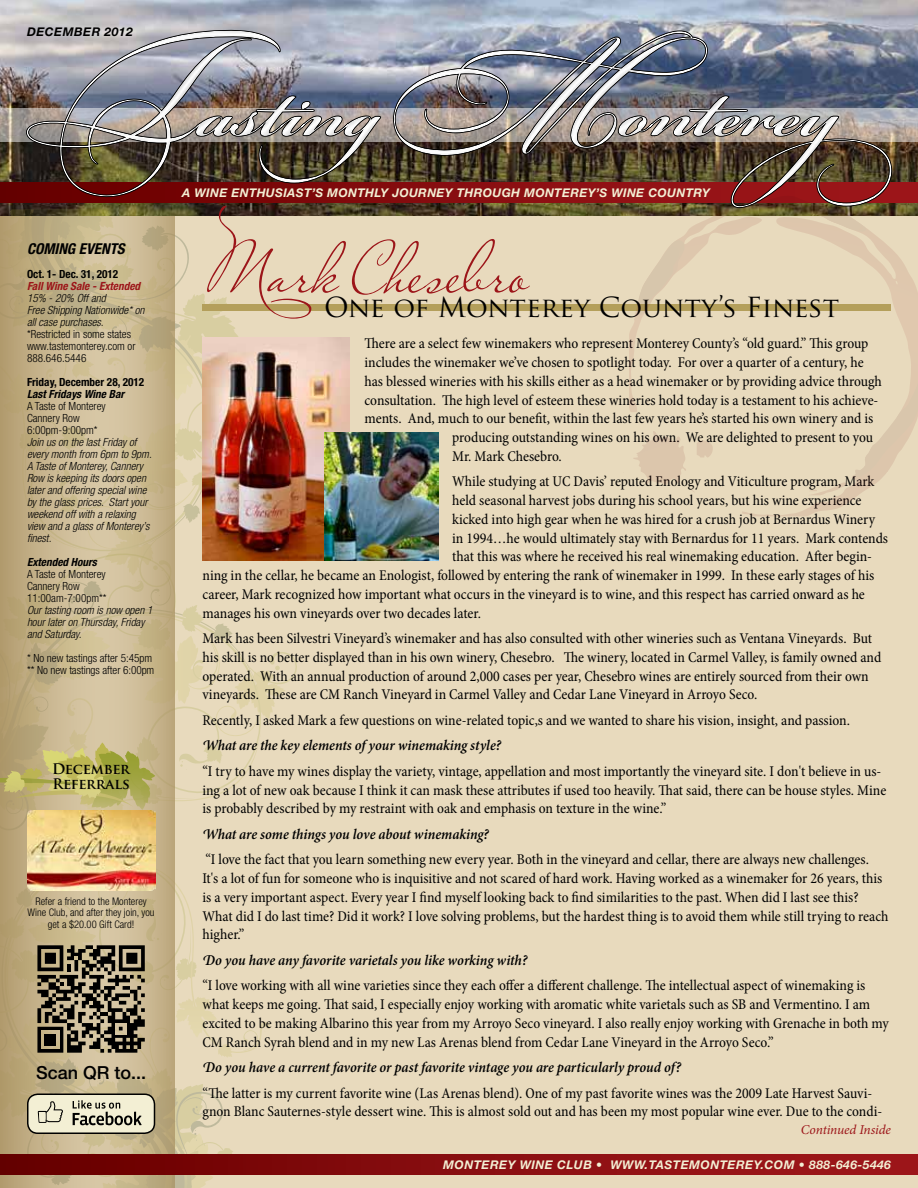
<style>
.page{position:relative;width:918px;height:1188px;background:#e8dabd}
.page>*{position:absolute;margin:0;border:0;box-sizing:border-box;transform-origin:0 0}
.t1{font:72px "Miss Le Gatees";color:#9c1519}
.t2{font:27px "Trajan Pro";color:#000}
.t3{font:500 18px "Helvetica Neue LT Std";color:#000}
.t4{font:condensed 15px/18.8px "Minion Pro";letter-spacing:-.005em;color:#000}
.t5{font:italic 600 condensed 15px "Minion Pro";letter-spacing:-.005em;color:#000}
.t6{font:italic 700 condensed 15px "Helvetica Neue LT Std";color:#000}
.t7{font:700 14.25px/15px "Trajan Pro";letter-spacing:-.01em;color:#000}
.t8{font:italic 13.5px "Minion Pro";letter-spacing:-.01em;color:#9c1519}
.t9{font:italic 700 12px "Helvetica Neue LT Std";letter-spacing:.03em;color:#f3efd4}
.t10{font:italic 700 12px "Helvetica Neue LT Std";letter-spacing:.04em;color:#000}
.t11{font:italic 300 condensed 11.25px/12px "Helvetica Neue LT Std";color:#000}
.t12{font:300 condensed 11.25px/12px "Helvetica Neue LT Std";color:#000}
.t13{font:700 condensed 11.25px "Helvetica Neue LT Std";color:#000}
.t14{font:italic 700 condensed 11.25px "Helvetica Neue LT Std";color:#9c1519}
.t15{font:italic 700 condensed 11.25px "Helvetica Neue LT Std";letter-spacing:-.02em;color:#000}
.t16{font:italic 700 condensed 11.25px "Helvetica Neue LT Std";color:#000}
.t17{font:300 condensed 10.5px/11.2px "Helvetica Neue LT Std";color:#000;text-align:center}
</style>
<div class="page">
<img style="left:0;top:0;width:918px;height:216px">
<svg style="left:0;top:108px;width:918px;height:34px;background:#ada6a0"></svg>
<svg style="left:0;top:182px;width:918px;height:20px"></svg>
<svg style="left:297px;top:1154px;width:621px;height:20px;background:#8f1013"></svg>
<div style="left:26px;top:30px;width:866px;height:178px;background:#000;opacity:.5"></div>
<div style="left:202px;top:304px;width:689px;height:6px;background:#b49f5b"></div>
<svg style="left:0;top:209px;width:297px;height:979px"></svg>
<img style="left:202px;top:338px;width:147px;height:222px">
<img style="left:325px;top:432px;width:114px;height:128px">
<svg style="left:742px;top:495px;width:116px;height:20px"></svg>
<svg style="left:623px;top:196px;width:295px;height:299px"></svg>
<p class="t10" style="left:27px;top:24px;width:20px">DECEM</p>
<p class="t10" style="left:74px;top:24px;width:60px">BER 2012</p>
<p class="t6" style="left:27px;top:239px;width:99px">Coming Events</p>
<p class="t13" style="left:27px;top:267px;width:93px">Oct. 1- Dec. 31, 2012</p>
<p class="t14" style="left:27px;top:279px;width:116px">Fall Wine Sale - Extended</p>
<p class="t11" style="left:27px;top:292px;width:119px">15% - 20% Off and<br>Free Shipping Nationwide* on all case purchases.</p>
<p class="t12" style="left:27px;top:328px;width:110px">*Restricted in some states www.tastemonterey.com or<br>888.646.5446</p>
<p class="t13" style="left:27px;top:375px;width:119px">Friday, December 28, 2012</p>
<p class="t15" style="left:27px;top:387px;width:100px">Last Fridays Wine Bar</p>
<p class="t12" style="left:27px;top:400px;width:80px">A Taste of Monterey<br>Cannery Row<br>6:00pm-9:00pm*</p>
<p class="t11" style="left:27px;top:436px;width:126px">Join us on the last Friday of every month from 6pm to 9pm.<br>A Taste of Monterey, Cannery<br>Row is keeping its doors open later and offering special wine by the glass prices. Start your weekend off with a relaxing view and a glass of Monterey’s finest.</p>
<p class="t16" style="left:27px;top:555px;width:72px">Extended Hours</p>
<p class="t12" style="left:27px;top:568px;width:81px">A Taste of Monterey<br>Cannery Row<br>11:00am-7:00pm**</p>
<p class="t11" style="left:27px;top:604px;width:127px">Our tasting room is now open 1 hour later on Thursday, Friday and Saturday.</p>
<p class="t12" style="left:27px;top:652px;width:129px">* No new tastings after 5:45pm ** No new tastings after 6:00pm</p>
<p class="t7" style="left:52px;top:761px;width:79px">December<br>Referrals</p>
<p class="t17" style="left:28px;top:896px;width:129px">Refer a friend to the Monterey<br>Wine Club, and after they join, you get a $20.00 Gift Card!</p>
<p class="t3" style="left:36px;top:1062px;width:112px">Scan QR to...</p>
<p class="t9" style="left:182px;top:185px;width:529px">A WINE ENTHUSIAST’S MONTHLY JOURNEY THROUGH MONTEREY’S WINE COUNTRY</p>
<h1 class="t1" style="left:202px;top:224px;width:328px">Mark Chesebro</h1>
<h2 class="t2" style="left:324px;top:290px;width:517px">One of Monterey County’s Finest</h2>
<p class="t4" style="left:364px;top:334px;width:505px">There are a select few winemakers who represent Monterey County’s “old guard.” This group</p>
<p class="t4" style="left:364px;top:353px;width:501px">includes the winemaker we’ve chosen to spotlight today. For over a quarter of a century, he</p>
<p class="t4" style="left:364px;top:372px;width:519px">has blessed wineries with his skills either as a head winemaker or by providing advice through</p>
<p class="t4" style="left:364px;top:391px;width:515px">consultation. The high level of esteem these wineries hold today is a testament to his achieve-</p>
<p class="t4" style="left:364px;top:409px;width:510px">ments. And, much to our benefit, within the last few years he’s started his own winery and is</p>
<p class="t4" style="left:452px;top:428px;width:422px">producing outstanding wines on his own. We are delighted to present to you</p>
<p class="t4" style="left:452px;top:447px;width:111px">Mr. Mark Chesebro.</p>
<p class="t4" style="left:452px;top:472px;width:424px">While studying at UC Davis’ reputed Enology and Viticulture program, Mark</p>
<p class="t4" style="left:452px;top:491px;width:411px">held seasonal harvest jobs during his school years, but his wine experience</p>
<p class="t4" style="left:452px;top:510px;width:424px">kicked into high gear when he was hired for a crush job at Bernardus Winery</p>
<p class="t4" style="left:452px;top:529px;width:437px">in 1994…he would ultimately stay with Bernardus for 11 years. Mark contends</p>
<p class="t4" style="left:452px;top:547px;width:421px">that this was where he received his real winemaking education. After begin-</p>
<p class="t4" style="left:202px;top:566px;width:673px">ning in the cellar, he became an Enologist, followed by entering the rank of winemaker in 1999. In these early stages of his</p>
<p class="t4" style="left:202px;top:585px;width:664px">career, Mark recognized how important what occurs in the vineyard is to wine, and this respect has carried onward as he</p>
<p class="t4" style="left:202px;top:604px;width:280px">manages his own vineyards over two decades later.</p>
<p class="t4" style="left:202px;top:629px;width:680px">Mark has been Silvestri Vineyard’s winemaker and has also consulted with other wineries such as Ventana Vineyards. But his skill is no better displayed than in his own winery, Chesebro. The winery, located in Carmel Valley, is family owned and operated. With an annual production of around 2,000 cases per year, Chesebro wines are entirely sourced from their own vineyards. These are CM Ranch Vineyard in Carmel Valley and Cedar Lane Vineyard in Arroyo Seco.</p>
<p class="t4" style="left:202px;top:711px;width:649px">Recently, I asked Mark a few questions on wine-related topic,s and we wanted to share his vision, insight, and passion.</p>
<p class="t5" style="left:202px;top:735px;width:300px">What are the key elements of your winemaking style?</p>
<p class="t4" style="left:202px;top:762px;width:685px">“I try to have my wines display the variety, vintage, appellation and most importantly the vineyard site. I don't believe in us&shy;ing a lot of new oak because I think it can mask these attributes if used too heavily. That said, there can be house styles. Mine is probably described by my restraint with oak and emphasis on texture in the wine.”</p>
<p class="t5" style="left:202px;top:824px;width:288px">What are some things you love about winemaking?</p>
<p class="t4" style="left:202px;top:850px;width:687px">“I love the fact that you learn something new every year. Both in the vineyard and cellar, there are always new challenges.<br>It's a lot of fun for someone who is inquisitive and not scared of hard work. Having worked as a winemaker for 26 years, this is a very important aspect. Every year I find myself looking back to find similarities to the past. When did I last see this?<br>What did I do last time? Did it work? I love solving problems, but the hardest thing is to avoid them while still trying to reach higher.”</p>
<p class="t5" style="left:202px;top:950px;width:326px">Do you have any favorite varietals you like working with?</p>
<p class="t4" style="left:202px;top:976px;width:688px">“I love working with all wine varieties since they each offer a different challenge. The intellectual aspect of winemaking is what keeps me going. That said, I especially enjoy working with aromatic white varietals such as SB and Vermentino. I am excited to be making Albarino this year from my Arroyo Seco vineyard. I also really enjoy working with Grenache in both my CM Ranch Syrah blend and in my new Las Arenas blend from Cedar Lane Vineyard in the Arroyo Seco.”</p>
<p class="t5" style="left:202px;top:1057px;width:480px">Do you have a current favorite or past favorite vintage you are particularly proud of?</p>
<p class="t4" style="left:202px;top:1084px;width:681px">“The latter is my current favorite wine (Las Arenas blend). One of my past favorite wines was the 2009 Late Harvest Sauvi&shy;gnon Blanc Sauternes-style dessert wine. This is almost sold out and has been my most popular wine ever. Due to the condi-</p>
<p class="t8" style="left:801px;top:1120px;width:92px">Continued Inside</p>
<p class="t9" style="left:443px;top:1157px;width:180px">MONTEREY WINE CLUB • WWW</p>
<p class="t9" style="left:645px;top:1157px;width:248px">.TASTEMONTEREY.COM • 888-646-5446</p>
</div>
